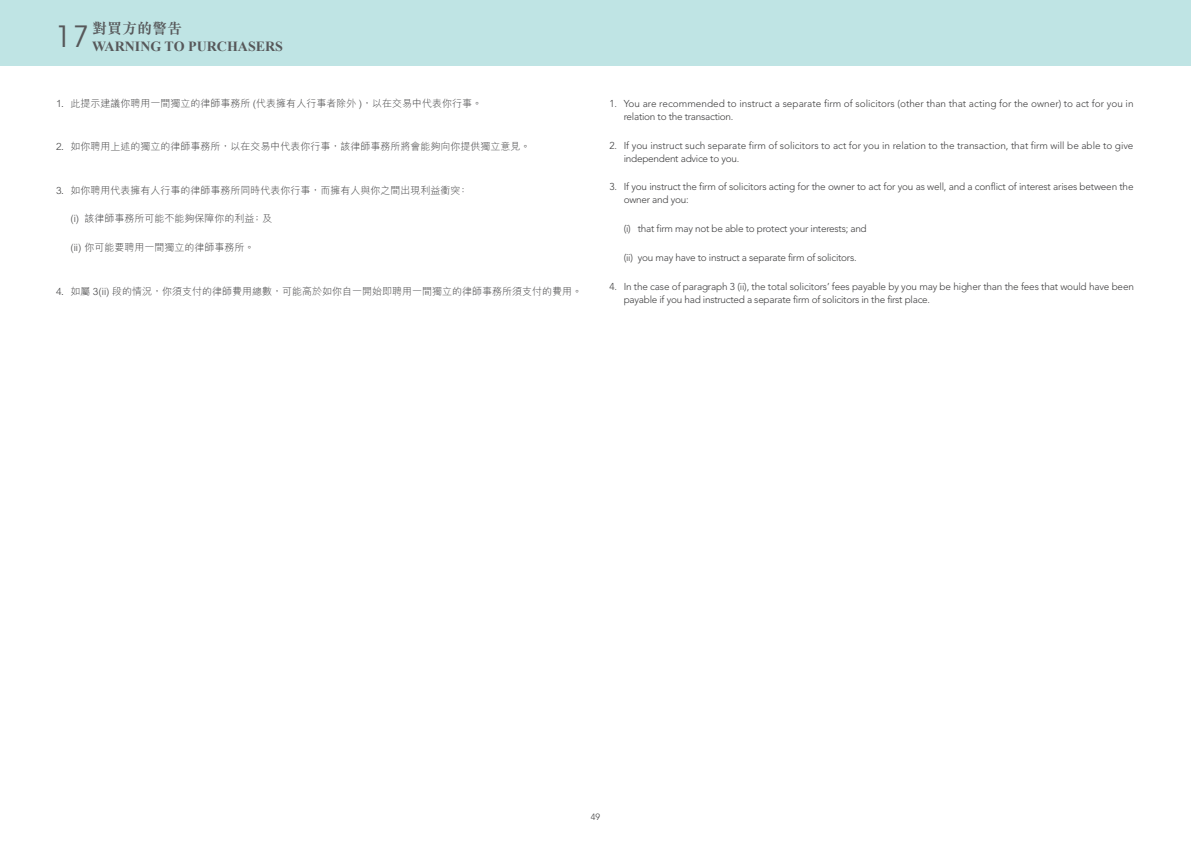
<style>
.page{position:relative;width:1191px;height:842px;background:#fff}
.page>*{position:absolute;margin:0;border:0;box-sizing:border-box;transform-origin:0 0}
.t1{font:700 15px "M Sung HK";color:#57585a}
.t2{font:700 14px "Times New Roman";color:#57585a}
.t3{font:300 10px/13px "Avenir LT Std";letter-spacing:-.02em;color:#3e3e3f}
.t4{font:300 10px "M Hei HK";color:#3e3e3f}
.t5{font:300 10px/13px "Avenir LT Std";color:#3e3e3f}
.t6{font:300 9px "Avenir LT Std";color:#3e3e3f}
.s1{font-family:"Avant Garde IT Cby BT";font-weight:400;font-size:30px}
</style>
<div class="page">
<div style="left:0;top:0;width:1191px;height:65px;background:#bfe4e4"></div>
<h1 class="t1" style="left:55px;top:18px;width:128px"><span class="s1">17</span> 對買方的警告</h1>
<h2 class="t2" style="left:92px;top:36px;width:192px">WARNING TO PURCHASERS</h2>
<p class="t4" style="left:56px;top:96px;width:427px">1. 此提示建議你聘用一間獨立的律師事務所 (代表擁有人行事者除外 )，以在交易中代表你行事。</p>
<p class="t4" style="left:56px;top:140px;width:476px">2. 如你聘用上述的獨立的律師事務所，以在交易中代表你行事，該律師事務所將會能夠向你提供獨立意見。</p>
<p class="t4" style="left:56px;top:183px;width:413px">3. 如你聘用代表擁有人行事的律師事務所同時代表你行事，而擁有人與你之間出現利益衝突：</p>
<p class="t4" style="left:70px;top:212px;width:203px">(i) 該律師事務所可能不能夠保障你的利益；及</p>
<p class="t4" style="left:70px;top:241px;width:186px">(ii) 你可能要聘用一間獨立的律師事務所。</p>
<p class="t4" style="left:56px;top:284px;width:527px">4. 如屬 3(ii) 段的情況，你須支付的律師費用總數，可能高於如你自一開始即聘用一間獨立的律師事務所須支付的費用。</p>
<p class="t5" style="left:623px;top:97px;width:511px;text-indent:-14px">1. You are recommended to instruct a separate firm of solicitors (other than that acting for the owner) to act for you in relation to the transaction.</p>
<p class="t3" style="left:623px;top:139px;width:511px;text-indent:-14px">2. If you instruct such separate firm of solicitors to act for you in relation to the transaction, that firm will be able to give independent advice to you.</p>
<p class="t3" style="left:623px;top:181px;width:511px;text-indent:-14px">3. If you instruct the firm of solicitors acting for the owner to act for you as well, and a conflict of interest arises between the owner and you:</p>
<p class="t3" style="left:623px;top:222px;width:244px">(i) that firm may not be able to protect your interests; and</p>
<p class="t3" style="left:623px;top:251px;width:234px">(ii) you may have to instruct a separate firm of solicitors.</p>
<p class="t3" style="left:623px;top:280px;width:512px;text-indent:-14px">4. In the case of paragraph 3 (ii), the total solicitors’ fees payable by you may be higher than the fees that would have been payable if you had instructed a separate firm of solicitors in the first place.</p>
<p class="t6" style="left:591px;top:812px;width:11px">49</p>
</div>
